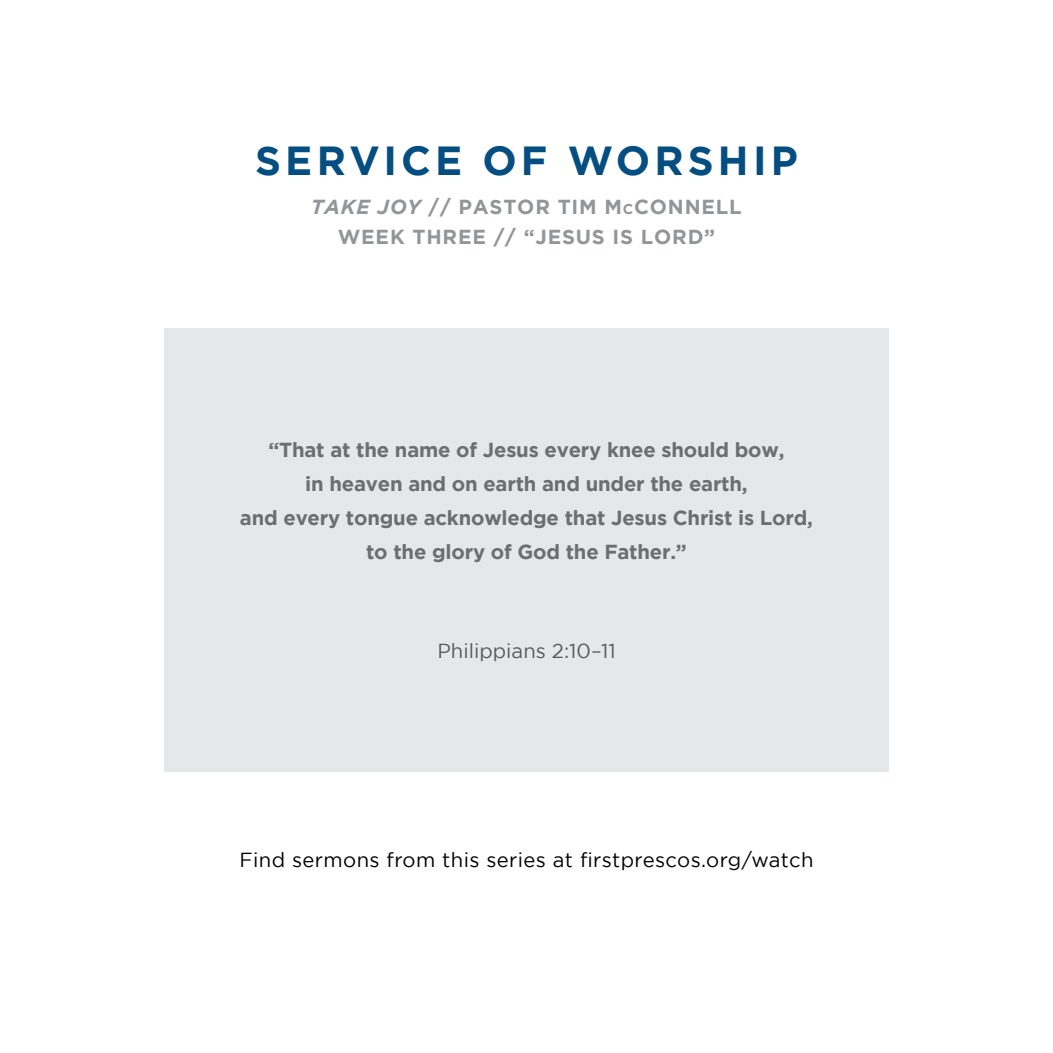
<style>
.page{position:relative;width:1053px;height:1053px;background:#fff}
.page>*{position:absolute;margin:0;border:0;box-sizing:border-box;transform-origin:0 0}
.t1{font:700 40.5px "Gotham";letter-spacing:.1em;color:#054e81}
.t2{font:700 20.25px/33.8px "Gotham";letter-spacing:-.01em;color:#6d6e71;text-align:center}
.t3{font:700 20.25px/29.2px "Gotham";letter-spacing:.04em;color:#939598;text-align:center}
.t4{font:20.25px "Gotham";letter-spacing:.02em;color:#000}
.t5{font:20.25px "Gotham";color:#58595b}
.s1{font-style:italic}
.s2{font-size:14.17px}
</style>
<div class="page">
<div style="left:164px;top:328px;width:725px;height:444px;background:#e6e7e8"></div>
<h1 class="t1" style="left:255px;top:137px;width:544px">SERVICE OF WORSHIP</h1>
<p class="t3" style="left:311px;top:192px;width:432px"><span class="s1">TAKE JOY</span> // PASTOR TIM M<span class="s2">c</span>CONNELL<br>WEEK THREE // “JESUS IS LORD”</p>
<p class="t2" style="left:240px;top:433px;width:575px">“That at the name of Jesus every knee should bow,<br>in heaven and on earth and under the earth,<br>and every tongue acknowledge that Jesus Christ is Lord, to the glory of God the Father.”</p>
<p class="t5" style="left:437px;top:640px;width:180px">Philippians 2:10–11</p>
<p class="t4" style="left:239px;top:849px;width:576px">Find sermons from this series at firstprescos.org/watch</p>
</div>
